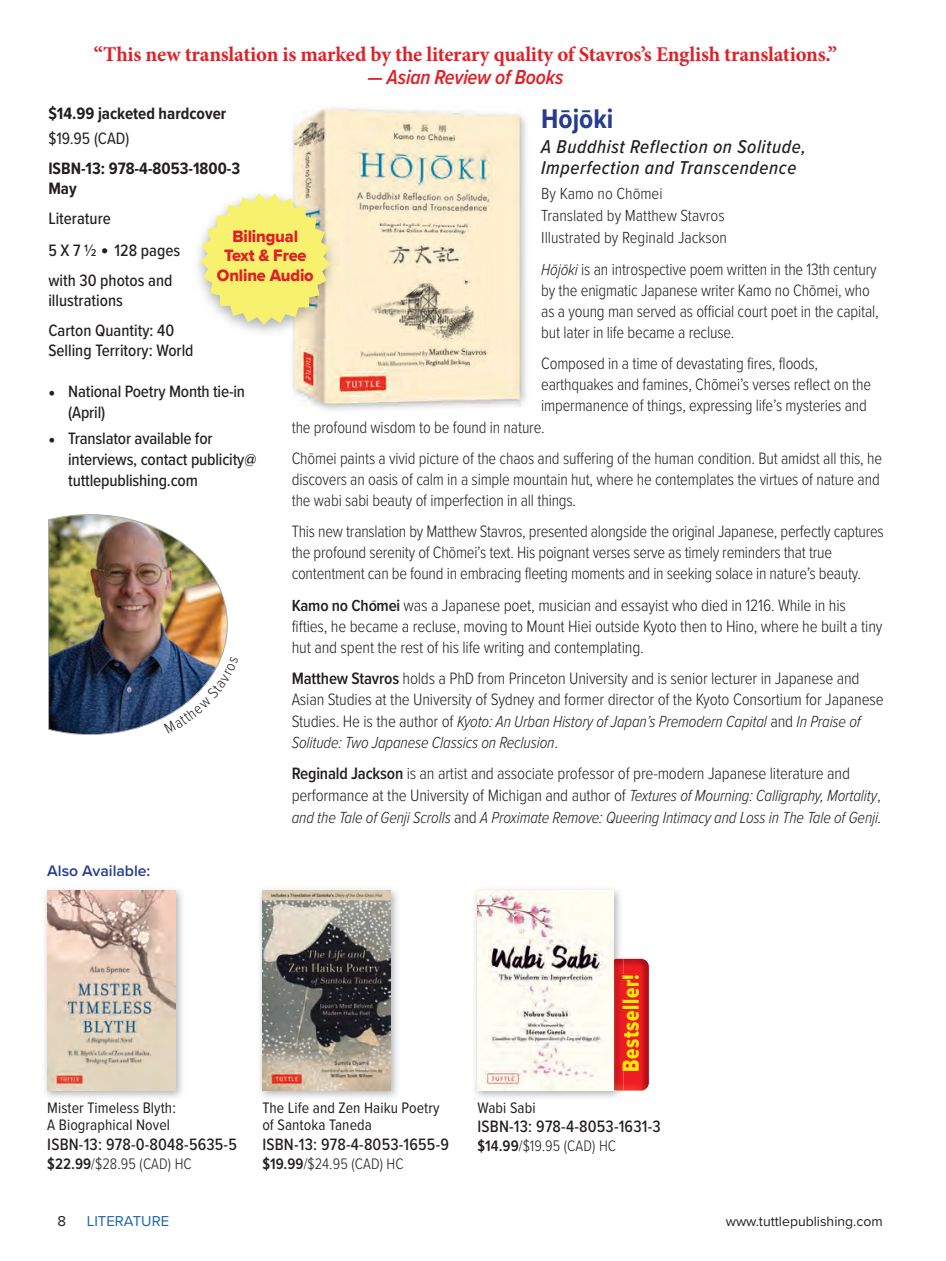
<style>
.page{position:relative;width:946px;height:1261px;background:#fff}
.page>*{position:absolute;margin:0;border:0;box-sizing:border-box;transform-origin:0 0}
.t1{font:600 38.5px "Proxima Nova Cond";color:#231f20}
.t2{font:700 28px "Proxima Nova Cond";color:#273c8d}
.t3{font:24.15px "Proxima Nova Cond Extrabld";letter-spacing:.03em;color:#fced03;scale:.89 1}
.t4{font:700 21px "Minion Pro";letter-spacing:-.01em;color:#df2027}
.t5{font:italic 600 21px "Proxima Nova Cond";letter-spacing:-.01em;color:#df2027}
.t6{font:italic 500 19.25px/21px "Proxima Nova Cond";letter-spacing:.03em;color:#231f20}
.t7{font:300 17.15px/21px "Proxima Nova Cond";letter-spacing:-.01em;color:#231f20}
.t8{font:500 17.15px/21px "Proxima Nova Cond";color:#231f20}
.t9{font:700 17.15px/20.1px "Proxima Nova Cond";color:#231f20}
.t10{font:17.15px/19.2px "Proxima Nova Extrabld";letter-spacing:-.01em;color:#df2027;text-align:center;scale:.96 1}
.t11{font:17.15px "Proxima Nova Cond";color:#231f20}
.t12{font:italic 300 16.62px/21.9px "Proxima Nova Cond";letter-spacing:-.01em;color:#231f20}
.t13{font:300 16.62px/21.9px "Proxima Nova Cond";color:#231f20}
.t14{font:15.75px/17.5px "Proxima Nova Cond";letter-spacing:.005em;color:#231f20}
.t15{font:300 15.75px "Proxima Nova Cond";letter-spacing:.005em;color:#231f20}
.t16{font:600 15.75px "Proxima Nova";color:#273c8d}
.t17{font:14.88px "Proxima Nova";color:#1665af}
.t18{font:14.88px "Proxima Nova";color:#231f20}
.t19{font:14px "Proxima Nova";color:#231f20}
.s1{font-style:italic;font-size:16.62px}
.s2{font-weight:600;font-size:16.62px}
.s3{font-family:"Minion Pro";font-weight:700}
.s4{font-weight:600}
.s5{font-style:normal;font-size:17.15px}
</style>
<div class="page">
<img style="left:623px;top:958px;width:25px;height:132px">
<div style="left:623px;top:974px;width:16px;height:96px;background:#ee1d23"></div>
<img style="left:293px;top:106px;width:228px;height:301px">
<img style="left:45px;top:889px;width:137px;height:209px">
<img style="left:47px;top:890px;width:128px;height:200px">
<img style="left:260px;top:889px;width:137px;height:209px">
<img style="left:262px;top:890px;width:128px;height:200px">
<img style="left:475px;top:889px;width:148px;height:209px">
<img style="left:477px;top:890px;width:136px;height:200px">
<img style="left:197px;top:189px;width:142px;height:149px">
<svg style="left:200px;top:193px;width:130px;height:132px;background:#f2ec8e"></svg>
<img style="left:48px;top:514px;width:180px;height:220px">
<p class="t4" style="left:94px;top:46px;width:744px">“This new translation is marked by the literary quality of Stavros’s English translations.”</p>
<p class="t5" style="left:367px;top:69px;width:197px">— Asian Review of Books</p>
<p class="t9" style="left:48px;top:105px;width:179px">$14.99 jacketed hardcover</p>
<p class="t11" style="left:48px;top:132px;width:82px">$19.95 (CAD)</p>
<p class="t9" style="left:48px;top:159px;width:193px">ISBN-13: 978-4-8053-1800-3<br>May</p>
<p class="t8" style="left:48px;top:204px;width:64px;line-height:31.8px">Literature<br>5 X 7 1⁄2</p>
<h2 class="t2" style="left:541px;top:109px;width:74px">Hō jō ki</h2>
<p class="t6" style="left:541px;top:137px;width:266px">A Buddhist Reflection on Solitude,<br>Imperfection and Transcendence</p>
<p class="t13" style="left:541px;top:184px;width:187px">By Kamo no Chō mei<br>Translated by Matthew Stavros<br>Illustrated by Reginald Jackson</p>
<p class="t7" style="left:541px;top:260px;width:339px"><span class="s1">Hō jō ki</span> is an introspective poem written in the 13th century by the enigmatic Japanese writer Kamo no Chō mei, who as a young man served as official court poet in the capital, but later in life became a recluse.</p>
<p class="t7" style="left:541px;top:354px;width:278px">Composed in a time of devastating fires, floods,</p>
<p class="t7" style="left:541px;top:375px;width:331px">earthquakes and famines, Chō mei’s verses reflect on the</p>
<p class="t7" style="left:541px;top:396px;width:327px">impermanence of things, expressing life’s mysteries and</p>
<p class="t7" style="left:292px;top:418px;width:254px">the profound wisdom to be found in nature.</p>
<p class="t7" style="left:292px;top:449px;width:591px">Chō mei paints a vivid picture of the chaos and suffering of the human condition. But amidst all this, he discovers an oasis of calm in a simple mountain hut, where he contemplates the virtues of nature and the wabi sabi beauty of imperfection in all things.</p>
<p class="t7" style="left:292px;top:522px;width:593px">This new translation by Matthew Stavros, presented alongside the original Japanese, perfectly captures the profound serenity of Chō mei’s text. His poignant verses serve as timely reminders that true contentment can be found in embracing fleeting moments and in seeking solace in nature’s beauty.</p>
<p class="t7" style="left:292px;top:595px;width:555px"><span class="s2">Kamo no Chomei</span> was a Japanese poet, musician and essayist who died in 1216. While in his</p>
<p class="t10" style="left:217px;top:228px;width:102px">Bilingual<br>Text &amp; Free<br>Online Audio</p>
<p class="t8" style="left:48px;top:236px;width:133px;line-height:30.1px;text-indent:66px">128 pages with 30 photos and</p>
<p class="t8" style="left:48px;top:287px;width:127px;line-height:30.1px">illustrations<br>Carton Quantity: 40</p>
<p class="t8" style="left:48px;top:341px;width:147px">Selling Territory: World</p>
<p class="t8" style="left:68px;top:382px;width:178px;text-indent:-20px"><span class="s3">•</span> National Poetry Month tie-in (April)</p>
<p class="t8" style="left:68px;top:429px;width:189px;text-indent:-20px"><span class="s3">•</span> Translator available for interviews, contact publicity@ tuttlepublishing.com</p>
<h1 class="t1" style="left:100px;top:227px;width:11px">.</h1>
<p class="t13" style="left:376px;top:595px;width:6px">̄</p>
<p class="t7" style="left:292px;top:616px;width:592px">fifties, he became a recluse, moving to Mount Hiei outside Kyoto then to Hino, where he built a tiny hut and spent the rest of his life writing and contemplating.</p>
<p class="t7" style="left:292px;top:668px;width:593px"><span class="s4">Matthew Stavros</span> holds a PhD from Princeton University and is senior lecturer in Japanese and<br>Asian Studies at the University of Sydney and former director of the Kyoto Consortium for Japanese</p>
<p class="t12" style="left:292px;top:711px;width:570px"><span class="s5">Studies. He is the author of</span> Kyoto: An Urban History of Japan’s Premodern Capital <span class="s5">and</span> In Praise of<br>Solitude: Two Japanese Classics on Reclusion<span class="s5">.</span></p>
<p class="t7" style="left:292px;top:764px;width:590px;line-height:21.9px"><span class="s4">Reginald Jackson</span> is an artist and associate professor of pre-modern Japanese literature and performance at the University of Michigan and author of <span class="s1">Textures of Mourning: Calligraphy, Mortality</span>,</p>
<p class="t12" style="left:292px;top:807px;width:591px">and the Tale of Genji Scrolls <span class="s5">and</span> A Proximate Remove: Queering Intimacy and Loss in The Tale of Genji.</p>
<p class="t16" style="left:47px;top:865px;width:105px">Also Available:</p>
<p class="t14" style="left:47px;top:1099px;width:130px">Mister Timeless Blyth:<br>A Biographical Novel</p>
<p class="t8" style="left:47px;top:1134px;width:191px">ISBN-13: 978-0-8048-5635-5</p>
<p class="t15" style="left:47px;top:1157px;width:146px"><span class="s4">$22.99</span>/$28.95 (CAD) HC</p>
<p class="t14" style="left:262px;top:1099px;width:178px">The Life and Zen Haiku Poetry of Santoka Taneda</p>
<p class="t8" style="left:262px;top:1134px;width:188px">ISBN-13: 978-4-8053-1655-9</p>
<p class="t15" style="left:262px;top:1157px;width:143px"><span class="s4">$19.99</span>/$24.95 (CAD) HC</p>
<h3 class="t3" style="left:622px;top:1009px;width:42px;rotate:-90deg">ll !</h3>
<h3 class="t3" style="left:622px;top:1071px;width:105px;rotate:-90deg">Bestse er</h3>
<p class="t14" style="left:477px;top:1099px;width:60px">Wabi Sabi</p>
<p class="t8" style="left:477px;top:1116px;width:185px">ISBN-13: 978-4-8053-1631-3</p>
<p class="t15" style="left:477px;top:1140px;width:140px"><span class="s4">$14.99</span>/$19.95 (CAD) HC</p>
<p class="t18" style="left:57px;top:1212px;width:10px">8</p>
<p class="t17" style="left:87px;top:1212px;width:84px">LITERATURE</p>
<p class="t19" style="left:725px;top:1212px;width:158px">www.tuttlepublishing.com</p>
</div>
